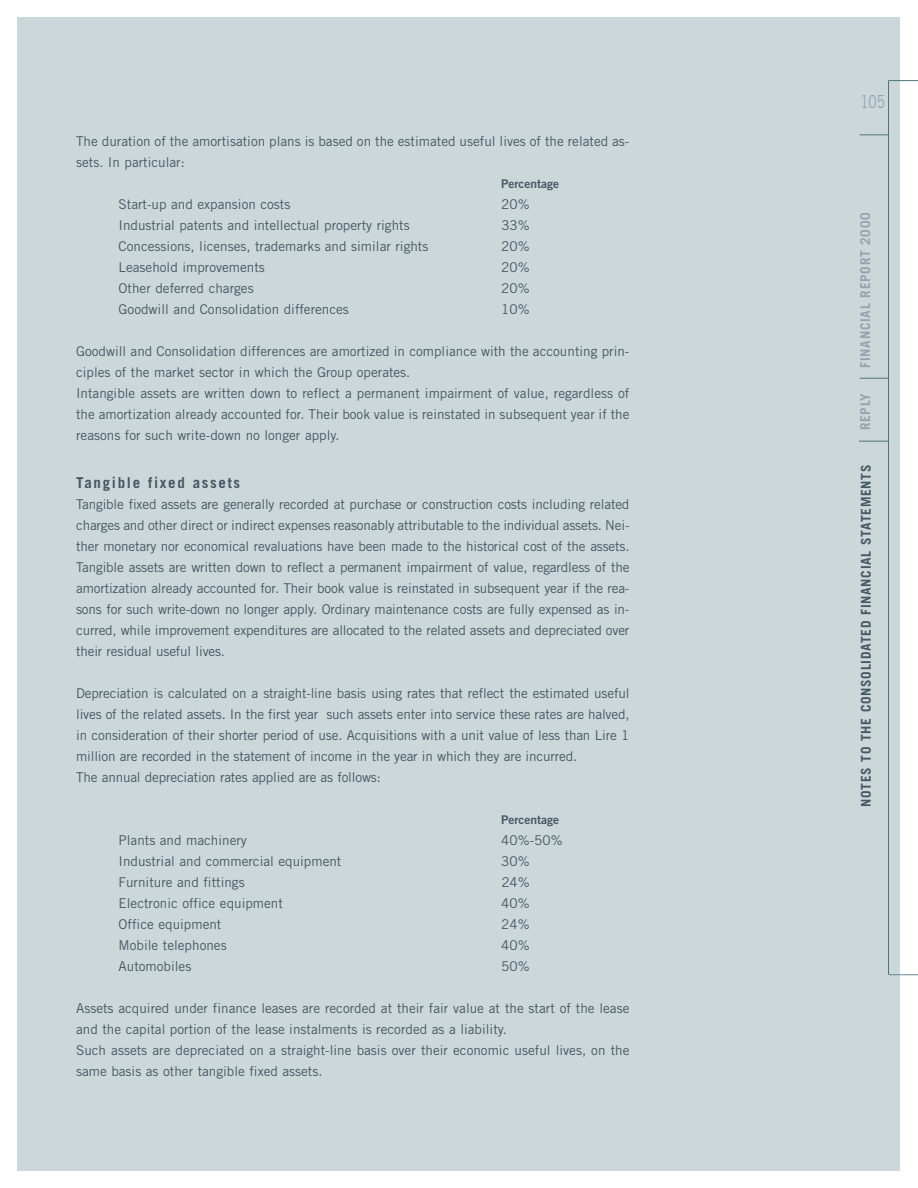
<style>
.page{position:relative;width:918px;height:1188px;background:#fff}
.page>*{position:absolute;margin:0;border:0;box-sizing:border-box;transform-origin:0 0}
.t1{font:18px "Trade Gothic";color:#94a3ae;scale:.75 1}
.t2{font:700 15px "Trade Gothic";letter-spacing:.11em;color:#465864}
.t3{font:13.5px/21px "Trade Gothic";color:#465864}
.t4{font:700 13.5px "Trade Gothic";letter-spacing:.055em;color:#465864}
.t5{font:700 13.5px "Trade Gothic";letter-spacing:.055em;color:#94a3ae}
.t6{font:12px "Trade Gothic Bold Two";color:#465864}
</style>
<div class="page">
<div style="left:17px;top:17px;width:882px;height:1153px;background:#ccd7d9"></div>
<hr style="left:888px;top:81px;width:1px;height:894px;background:#4d757a">
<svg style="left:889px;top:80px;width:29px;height:1px"></svg>
<svg style="left:889px;top:974px;width:29px;height:1px"></svg>
<svg style="left:860px;top:135px;width:28px;height:1px"></svg>
<svg style="left:860px;top:378px;width:28px;height:1px"></svg>
<svg style="left:859px;top:441px;width:29px;height:1px"></svg>
<p class="t3" style="left:76px;top:132px;width:555px">The duration of the amortisation plans is based on the estimated useful lives of the related as&shy;sets. In particular:</p>
<p class="t6" style="left:501px;top:179px;width:59px">Percentage</p>
<p class="t3" style="left:119px;top:195px;width:173px">Start-up and expansion costs</p>
<p class="t3" style="left:501px;top:195px;width:30px">20%</p>
<p class="t3" style="left:119px;top:216px;width:293px">Industrial patents and intellectual property rights</p>
<p class="t3" style="left:501px;top:216px;width:30px">33%</p>
<p class="t3" style="left:119px;top:237px;width:311px">Concessions, licenses, trademarks and similar rights</p>
<p class="t3" style="left:501px;top:237px;width:30px">20%</p>
<p class="t3" style="left:119px;top:258px;width:148px">Leasehold improvements</p>
<p class="t3" style="left:501px;top:258px;width:30px">20%</p>
<p class="t3" style="left:119px;top:279px;width:137px">Other deferred charges</p>
<p class="t3" style="left:501px;top:279px;width:30px">20%</p>
<p class="t3" style="left:119px;top:300px;width:232px">Goodwill and Consolidation differences</p>
<p class="t3" style="left:501px;top:300px;width:30px">10%</p>
<p class="t3" style="left:76px;top:342px;width:555px">Goodwill and Consolidation differences are amortized in compliance with the accounting prin&shy;ciples of the market sector in which the Group operates.<br>Intangible assets are written down to reflect a permanent impairment of value, regardless of the amortization already accounted for. Their book value is reinstated in subsequent year if the reasons for such write-down no longer apply.</p>
<p class="t2" style="left:76px;top:477px;width:166px">Tangible fixed assets</p>
<p class="t3" style="left:76px;top:495px;width:555px;text-align:justify">Tangible fixed assets are generally recorded at purchase or construction costs including related charges and other direct or indirect expenses reasonably attributable to the individual assets. Nei&shy;ther monetary nor economical revaluations have been made to the historical cost of the assets.<br>Tangible assets are written down to reflect a permanent impairment of value, regardless of the amortization already accounted for. Their book value is reinstated in subsequent year if the rea&shy;sons for such write-down no longer apply. Ordinary maintenance costs are fully expensed as in&shy;curred, while improvement expenditures are allocated to the related assets and depreciated over their residual useful lives.</p>
<p class="t3" style="left:76px;top:684px;width:555px">Depreciation is calculated on a straight-line basis using rates that reflect the estimated useful lives of the related assets. In the first year such assets enter into service these rates are halved, in consideration of their shorter period of use. Acquisitions with a unit value of less than Lire 1 million are recorded in the statement of income in the year in which they are incurred.<br>The annual depreciation rates applied are as follows:</p>
<p class="t6" style="left:501px;top:815px;width:59px">Percentage</p>
<p class="t3" style="left:119px;top:831px;width:130px">Plants and machinery</p>
<p class="t3" style="left:501px;top:831px;width:63px">40%-50%</p>
<p class="t3" style="left:119px;top:852px;width:224px">Industrial and commercial equipment</p>
<p class="t3" style="left:501px;top:852px;width:30px">30%</p>
<p class="t3" style="left:119px;top:873px;width:128px">Furniture and fittings</p>
<p class="t3" style="left:501px;top:873px;width:30px">24%</p>
<p class="t3" style="left:119px;top:894px;width:166px">Electronic office equipment</p>
<p class="t3" style="left:501px;top:894px;width:30px">40%</p>
<p class="t3" style="left:119px;top:915px;width:104px">Office equipment</p>
<p class="t3" style="left:501px;top:915px;width:30px">24%</p>
<p class="t3" style="left:119px;top:936px;width:110px">Mobile telephones</p>
<p class="t3" style="left:501px;top:936px;width:30px">40%</p>
<p class="t3" style="left:119px;top:957px;width:74px">Automobiles</p>
<p class="t3" style="left:501px;top:957px;width:30px">50%</p>
<p class="t3" style="left:76px;top:999px;width:555px">Assets acquired under finance leases are recorded at their fair value at the start of the lease and the capital portion of the lease instalments is recorded as a liability.<br>Such assets are depreciated on a straight-line basis over their economic useful lives, on the same basis as other tangible fixed assets.</p>
<h1 class="t1" style="left:860px;top:95px;width:34px">105</h1>
<p class="t5" style="left:861px;top:368px;width:157px;rotate:-90deg">FINANCIAL REPORT 2000</p>
<p class="t5" style="left:861px;top:430px;width:39px;rotate:-90deg">REPLY</p>
<p class="t4" style="left:861px;top:807px;width:344px;rotate:-90deg">NOTES TO THE CONSOLIDATED FINANCIAL STATEMENTS</p>
</div>
